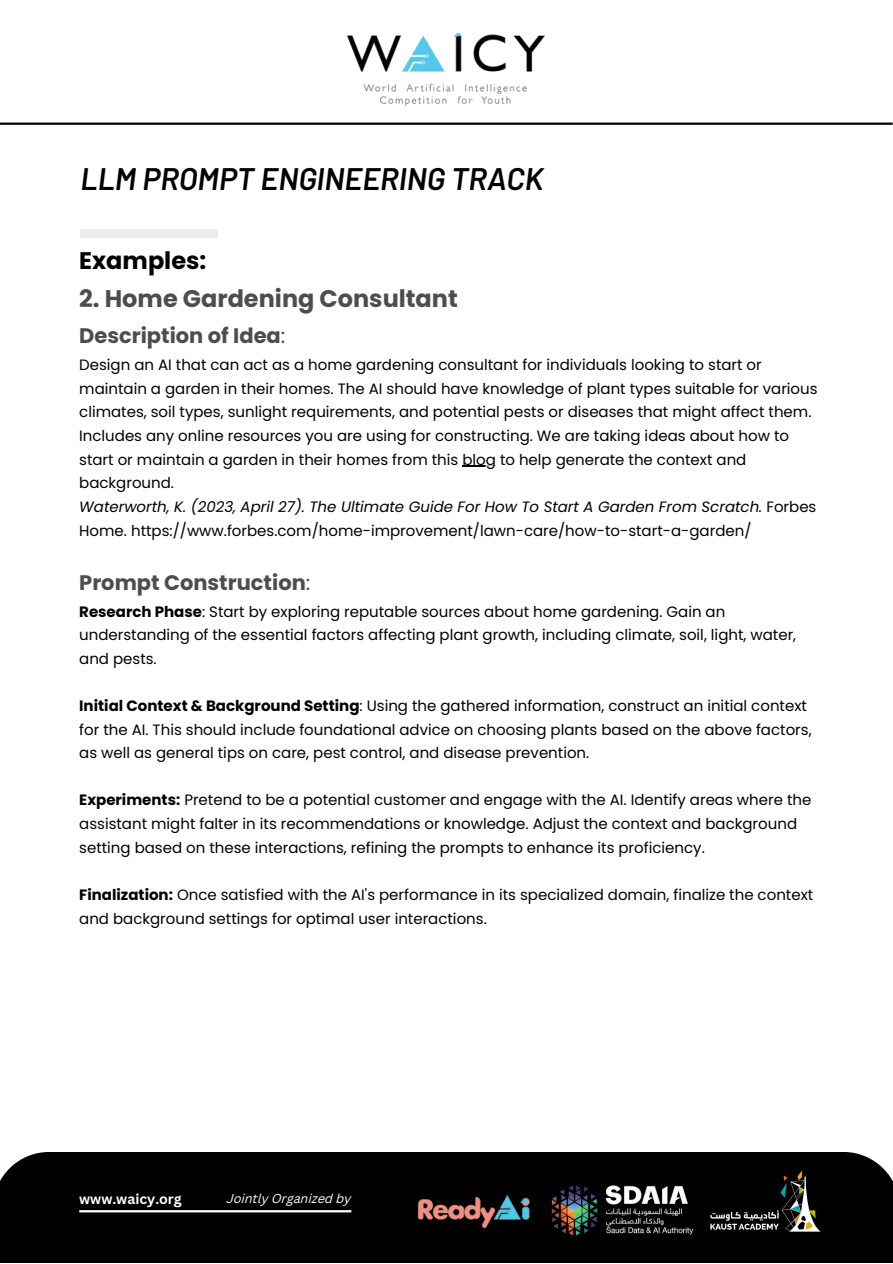
<style>
.page{position:relative;width:893px;height:1264px;background:#fff}
.page>*{position:absolute;margin:0;border:0;box-sizing:border-box;transform-origin:0 0}
.t1{font:italic 600 31.05px "Barlow";color:#000}
.t2{font:700 24px "Poppins";color:#4d4d4d}
.t3{font:700 24px "Poppins";color:#000}
.t4{font:700 21px "Poppins";color:#4d4d4d}
.t5{font:15px/23.5px "Poppins";color:#000}
.t6{font:700 14.1px "Canva Sans";color:#fff}
.t7{font:italic 12.6px "Canva Sans";color:#fff}
.s1{font-weight:400}
.s2{font-style:italic}
.s3{font-weight:700}
</style>
<div class="page">
<hr style="left:0;top:123px;width:892px;height:2px;background:#000">
<img style="left:347px;top:33px;width:197px;height:72px">
<hr style="left:462px;top:466px;width:34px;height:1px;background:#000">
<div style="left:80px;top:229px;width:138px;height:9px;background:#ededed"></div>
<div style="left:0;top:1151px;width:892px;height:111px;background:#000"></div>
<hr style="left:79px;top:1210px;width:272px;height:2px;background:#fff">
<img style="left:551px;top:1185px;width:143px;height:51px">
<img style="left:710px;top:1170px;width:111px;height:62px">
<img style="left:417px;top:1195px;width:113px;height:34px">
<p class="t1" style="left:80px;top:159px;width:464px">LLM PROMPT ENGINEERING TRACK</p>
<p class="t3" style="left:79px;top:244px;width:129px">Examples:</p>
<p class="t2" style="left:79px;top:282px;width:380px">2. Home Gardening Consultant</p>
<p class="t4" style="left:79px;top:321px;width:208px">Description of Idea<span class="s1">:</span></p>
<p class="t5" style="left:79px;top:353px;width:739px">Design an AI that can act as a home gardening consultant for individuals looking to start or maintain a garden in their homes. The AI should have knowledge of plant types suitable for various climates, soil types, sunlight requirements, and potential pests or diseases that might affect them.<br>Includes any online resources you are using for constructing. We are taking ideas about how to start or maintain a garden in their homes from this blog to help generate the context and background.</p>
<p class="t5" style="left:79px;top:495px;width:738px"><span class="s2">Waterworth, K. (2023, April 27). The Ultimate Guide For How To Start A Garden From Scratch.</span> Forbes<br>Home. https://www.forbes.com/home-improvement/lawn-care/how-to-start-a-garden/</p>
<p class="t4" style="left:79px;top:567px;width:232px">Prompt Construction<span class="s1">:</span></p>
<p class="t5" style="left:79px;top:599px;width:718px"><span class="s3">Research Phase</span>: Start by exploring reputable sources about home gardening. Gain an understanding of the essential factors affecting plant growth, including climate, soil, light, water, and pests.</p>
<p class="t5" style="left:79px;top:694px;width:733px"><span class="s3">Initial Context &amp; Background Setting</span>: Using the gathered information, construct an initial context for the AI. This should include foundational advice on choosing plants based on the above factors, as well as general tips on care, pest control, and disease prevention.</p>
<p class="t5" style="left:79px;top:788px;width:733px"><span class="s3">Experiments:</span> Pretend to be a potential customer and engage with the AI. Identify areas where the assistant might falter in its recommendations or knowledge. Adjust the context and background setting based on these interactions, refining the prompts to enhance its proficiency.</p>
<p class="t5" style="left:79px;top:882px;width:735px"><span class="s3">Finalization:</span> Once satisfied with the AI's performance in its specialized domain, finalize the context and background settings for optimal user interactions.</p>
<p class="t6" style="left:79px;top:1188px;width:104px">www.waicy.org</p>
<p class="t7" style="left:227px;top:1192px;width:126px">Jointly Organized by</p>
</div>
